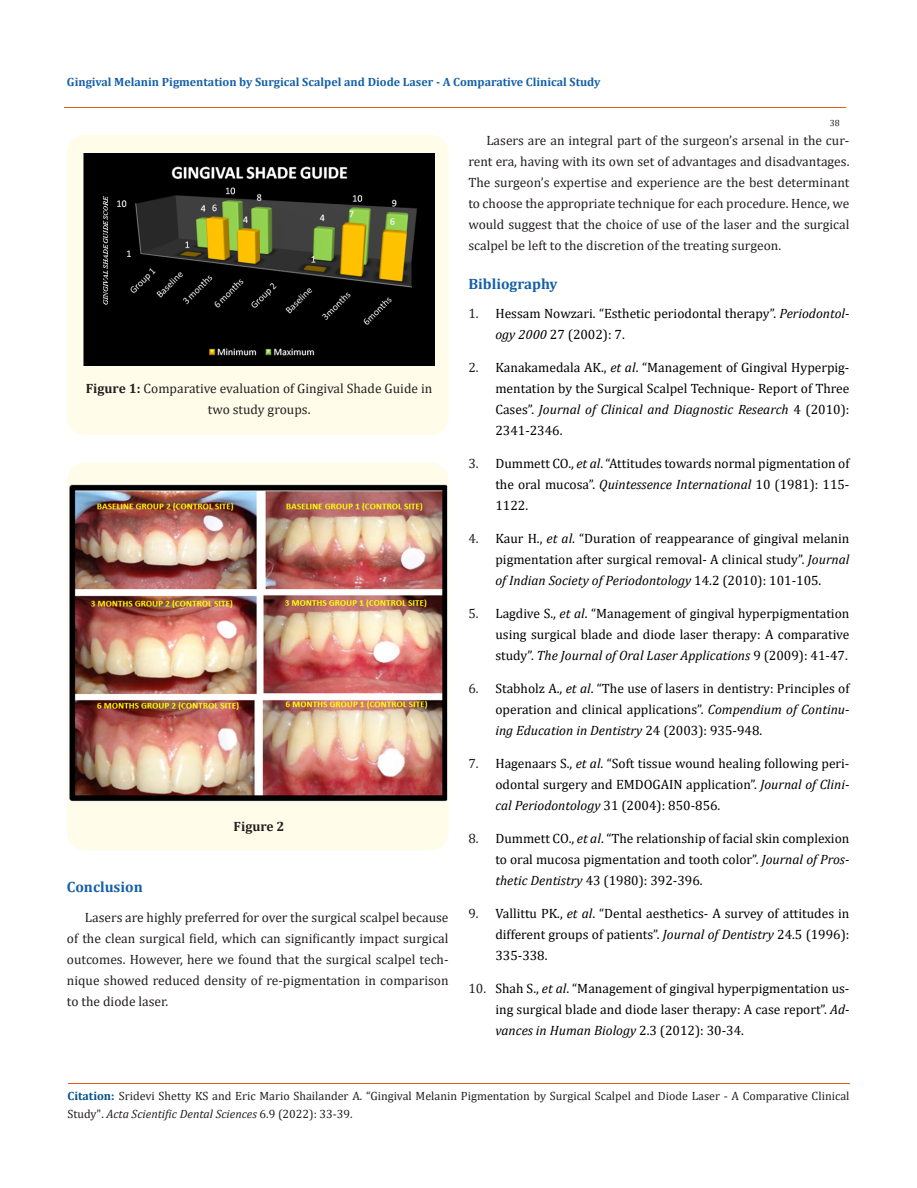
<style>
.page{position:relative;width:917px;height:1188px;background:#fff}
.page>*{position:absolute;margin:0;border:0;box-sizing:border-box;transform-origin:0 0}
.t1{font:700 15px "Cambria";color:#1560a6}
.t2{font:13.5px/21px "Cambria";color:#000;text-align:justify}
.t3{font:13.5px/21px "Cambria";color:#231f20;text-align:justify}
.t4{font:700 13.5px "Cambria";color:#231f20}
.t5{font:12px/18px "Cambria";color:#231f20}
.t6{font:700 12px "Cambria";color:#1560a6}
.t7{font:9px "Cambria";color:#231f20}
.s1{font-weight:700}
.s2{color:#231f20}
.s3{font-style:italic}
.s4{font-weight:700;color:#035089}
</style>
<div class="page">
<div style="left:67px;top:462px;width:381px;height:388px;background:#fffde9;border-radius:18px"></div>
<img style="left:68px;top:485px;width:379px;height:316px">
<hr style="left:64px;top:108px;width:781px;height:1px;background:#e05d1a">
<hr style="left:68px;top:1083px;width:781px;height:1px;background:#e05d1a">
<div style="left:67px;top:135px;width:381px;height:300px;background:#fffde9;border-radius:18px"></div>
<img style="left:84px;top:153px;width:350px;height:213px">
<p class="t6" style="left:67px;top:73px;width:535px">Gingival Melanin Pigmentation by Surgical Scalpel and Diode Laser - A Comparative Clinical Study</p>
<p class="t7" style="left:829px;top:118px;width:11px">38</p>
<p class="t3" style="left:86px;top:378px;width:348px;text-align:center"><span class="s1">Figure 1:</span> Comparative evaluation of Gingival Shade Guide in two study groups.</p>
<p class="t4" style="left:234px;top:816px;width:52px">Figure 2</p>
<p class="t1" style="left:67px;top:876px;width:77px">Conclusion</p>
<p class="t3" style="left:67px;top:906px;width:383px;text-indent:18px">Lasers are highly preferred for over the surgical scalpel because of the clean surgical field, which can significantly impact surgical outcomes. However, here we found that the surgical scalpel tech&shy;nique showed reduced density of re-pigmentation in comparison to the diode laser.</p>
<p class="t3" style="left:468px;top:130px;width:382px;text-indent:18px">Lasers are an integral part of the surgeon’s arsenal in the cur&shy;rent era, having with its own set of advantages and disadvantages.<br>The surgeon’s expertise and experience are the best determinant to choose the appropriate technique for each procedure. Hence, we would suggest that the choice of use of the laser and the surgical scalpel be left to the discretion of the treating surgeon.</p>
<p class="t1" style="left:468px;top:273px;width:91px">Bibliography</p>
<p class="t2" style="left:495px;top:303px;width:355px;text-indent:-27px"><span class="s2">1.</span> Hessam Nowzari. “Esthetic periodontal therapy”. <span class="s3">Periodontol&shy;ogy 2000</span> 27 (2002): 7.</p>
<p class="t2" style="left:495px;top:357px;width:355px;text-indent:-27px"><span class="s2">2.</span> Kanakamedala AK., <span class="s3">et al</span>. “Management of Gingival Hyperpig&shy;mentation by the Surgical Scalpel Technique- Report of Three Cases”. <span class="s3">Journal of Clinical and Diagnostic Research</span> 4 (2010):<br>2341-2346.</p>
<p class="t2" style="left:495px;top:453px;width:355px;text-indent:-27px"><span class="s2">3.</span> Dummett CO., <span class="s3">et al</span>. “Attitudes towards normal pigmentation of the oral mucosa”. <span class="s3">Quintessence International</span> 10 (1981): 115- 1122.</p>
<p class="t2" style="left:495px;top:528px;width:355px;text-indent:-27px"><span class="s2">4.</span> Kaur H., <span class="s3">et al</span>. “Duration of reappearance of gingival melanin pigmentation after surgical removal- A clinical study”. <span class="s3">Journal of Indian Society of Periodontology</span> 14.2 (2010): 101-105.</p>
<p class="t2" style="left:495px;top:603px;width:355px;text-indent:-27px"><span class="s2">5.</span> Lagdive S., <span class="s3">et al</span>. “Management of gingival hyperpigmentation using surgical blade and diode laser therapy: A comparative study”. <span class="s3">The Journal of Oral Laser Applications</span> 9 (2009): 41-47.</p>
<p class="t2" style="left:495px;top:678px;width:355px;text-indent:-27px"><span class="s2">6.</span> Stabholz A., <span class="s3">et al</span>. “The use of lasers in dentistry: Principles of operation and clinical applications”. <span class="s3">Compendium of Continu&shy;ing Education in Dentistry</span> 24 (2003): 935-948.</p>
<p class="t2" style="left:495px;top:753px;width:355px;text-indent:-27px"><span class="s2">7.</span> Hagenaars S., <span class="s3">et al</span>. “Soft tissue wound healing following peri&shy;odontal surgery and EMDOGAIN application”. <span class="s3">Journal of Clini&shy;cal Periodontology</span> 31 (2004): 850-856.</p>
<p class="t2" style="left:495px;top:828px;width:355px;text-indent:-27px"><span class="s2">8.</span> Dummett CO., <span class="s3">et al</span>. “The relationship of facial skin complexion to oral mucosa pigmentation and tooth color”. <span class="s3">Journal of Pros&shy;thetic Dentistry</span> 43 (1980): 392-396.</p>
<p class="t2" style="left:495px;top:903px;width:355px;text-indent:-27px"><span class="s2">9.</span> Vallittu PK., <span class="s3">et al</span>. “Dental aesthetics- A survey of attitudes in different groups of patients”. <span class="s3">Journal of Dentistry</span> 24.5 (1996):<br>335-338.</p>
<p class="t2" style="left:495px;top:978px;width:355px;text-indent:-27px"><span class="s2">10.</span> Shah S., <span class="s3">et al</span>. “Management of gingival hyperpigmentation us&shy;ing surgical blade and diode laser therapy: A case report”. <span class="s3">Ad&shy;vances in Human Biology</span> 2.3 (2012): 30-34.</p>
<p class="t5" style="left:68px;top:1087px;width:783px"><span class="s4">Citation:</span> Sridevi Shetty KS and Eric Mario Shailander A. “Gingival Melanin Pigmentation by Surgical Scalpel and Diode Laser - A Comparative Clinical<br>Study". <span class="s3">Acta Scientific Dental Sciences</span> 6.9 (2022): 33-39.</p>
</div>
